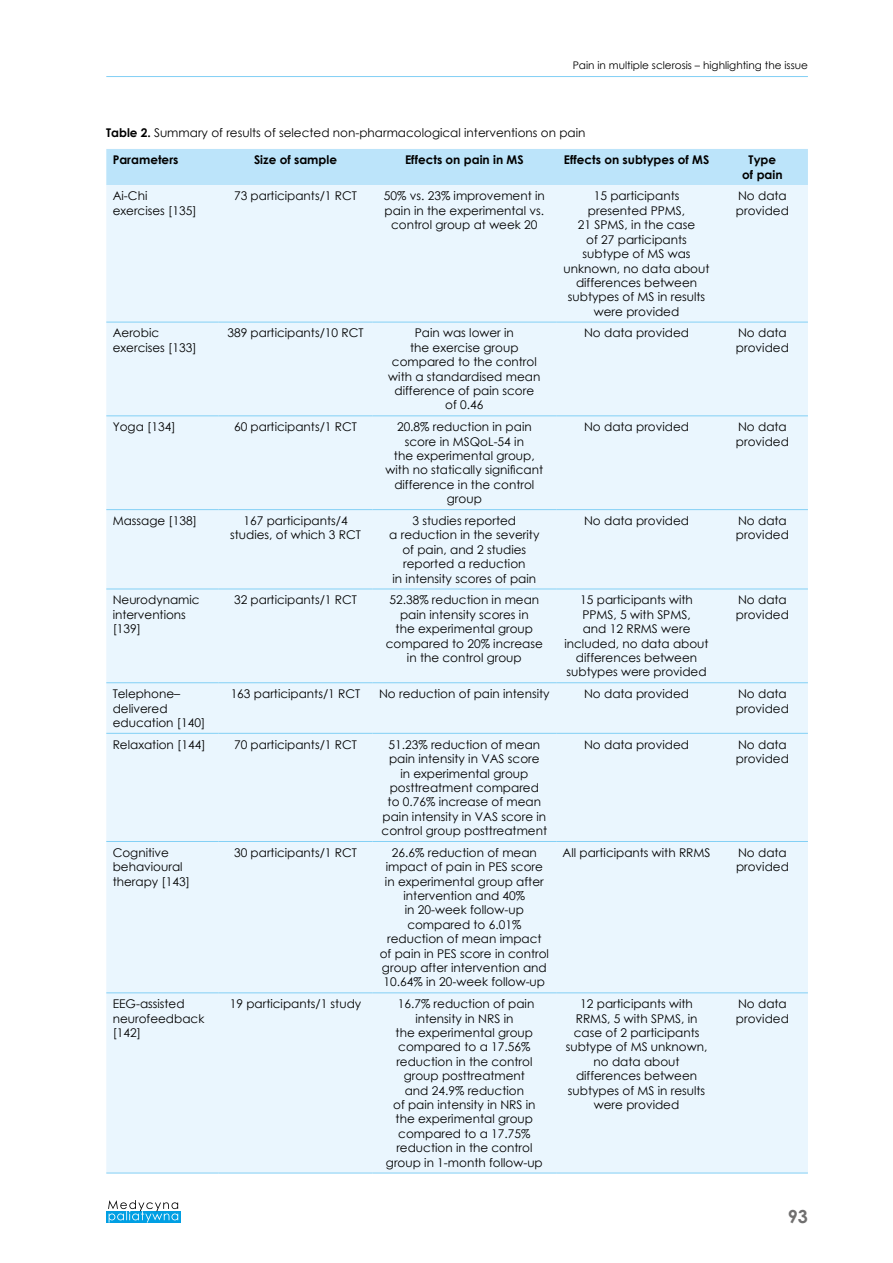
<style>
.page{position:relative;width:893px;height:1263px;background:#fff}
.page>*{position:absolute;margin:0;border:0;box-sizing:border-box;transform-origin:0 0}
.t1{font:700 18px "Century Gothic";color:#706f6f}
.t2{font:12px/14.4px "Century Gothic";color:#000}
.t3{font:700 12px/14.4px "Century Gothic";color:#000;text-align:center}
.t4{font:10.5px "Century Gothic";color:#000}
.s1{font-weight:700}
</style>
<div class="page">
<hr style="left:106px;top:76px;width:702px;height:1px;background:#83d0f5">
<svg style="left:106px;top:1211px;width:75px;height:11px"></svg>
<svg style="left:108px;top:1200px;width:70px;height:22px"></svg>
<div style="left:106px;top:149px;width:702px;height:36px;background:#bce4fa"></div>
<div style="left:106px;top:185px;width:702px;height:988px;background:#eaf6fe"></div>
<hr style="left:106px;top:322px;width:113px;height:1px;background:#83d0f5">
<hr style="left:219px;top:322px;width:153px;height:1px;background:#83d0f5">
<hr style="left:372px;top:322px;width:184px;height:1px;background:#83d0f5">
<hr style="left:556px;top:322px;width:161px;height:1px;background:#83d0f5">
<hr style="left:717px;top:322px;width:91px;height:1px;background:#83d0f5">
<hr style="left:106px;top:415px;width:113px;height:1px;background:#83d0f5">
<hr style="left:219px;top:415px;width:153px;height:1px;background:#83d0f5">
<hr style="left:372px;top:415px;width:184px;height:1px;background:#83d0f5">
<hr style="left:556px;top:415px;width:161px;height:1px;background:#83d0f5">
<hr style="left:717px;top:415px;width:91px;height:1px;background:#83d0f5">
<hr style="left:106px;top:509px;width:113px;height:1px;background:#83d0f5">
<hr style="left:219px;top:509px;width:153px;height:1px;background:#83d0f5">
<hr style="left:372px;top:509px;width:184px;height:1px;background:#83d0f5">
<hr style="left:556px;top:509px;width:161px;height:1px;background:#83d0f5">
<hr style="left:717px;top:509px;width:91px;height:1px;background:#83d0f5">
<hr style="left:106px;top:589px;width:113px;height:1px;background:#83d0f5">
<hr style="left:219px;top:589px;width:153px;height:1px;background:#83d0f5">
<hr style="left:372px;top:589px;width:184px;height:1px;background:#83d0f5">
<hr style="left:556px;top:589px;width:161px;height:1px;background:#83d0f5">
<hr style="left:717px;top:589px;width:91px;height:1px;background:#83d0f5">
<hr style="left:106px;top:682px;width:113px;height:1px;background:#83d0f5">
<hr style="left:219px;top:682px;width:153px;height:1px;background:#83d0f5">
<hr style="left:372px;top:682px;width:184px;height:1px;background:#83d0f5">
<hr style="left:556px;top:682px;width:161px;height:1px;background:#83d0f5">
<hr style="left:717px;top:682px;width:91px;height:1px;background:#83d0f5">
<hr style="left:106px;top:733px;width:113px;height:1px;background:#83d0f5">
<hr style="left:219px;top:733px;width:153px;height:1px;background:#83d0f5">
<hr style="left:372px;top:733px;width:184px;height:1px;background:#83d0f5">
<hr style="left:556px;top:733px;width:161px;height:1px;background:#83d0f5">
<hr style="left:717px;top:733px;width:91px;height:1px;background:#83d0f5">
<hr style="left:106px;top:841px;width:113px;height:1px;background:#83d0f5">
<hr style="left:219px;top:841px;width:153px;height:1px;background:#83d0f5">
<hr style="left:372px;top:841px;width:184px;height:1px;background:#83d0f5">
<hr style="left:556px;top:841px;width:161px;height:1px;background:#83d0f5">
<hr style="left:717px;top:841px;width:91px;height:1px;background:#83d0f5">
<hr style="left:106px;top:992px;width:113px;height:1px;background:#83d0f5">
<hr style="left:219px;top:992px;width:153px;height:1px;background:#83d0f5">
<hr style="left:372px;top:992px;width:184px;height:1px;background:#83d0f5">
<hr style="left:556px;top:992px;width:161px;height:1px;background:#83d0f5">
<hr style="left:717px;top:992px;width:91px;height:1px;background:#83d0f5">
<hr style="left:106px;top:1173px;width:113px;height:1px;background:#83d0f5">
<hr style="left:219px;top:1173px;width:153px;height:1px;background:#83d0f5">
<hr style="left:372px;top:1173px;width:184px;height:1px;background:#83d0f5">
<hr style="left:556px;top:1173px;width:161px;height:1px;background:#83d0f5">
<hr style="left:717px;top:1173px;width:91px;height:1px;background:#83d0f5">
<p class="t4" style="left:573px;top:58px;width:237px">Pain in multiple sclerosis – highlighting the issue</p>
<p class="t2" style="left:106px;top:125px;width:481px"><span class="s1">Table 2.</span> Summary of results of selected non-pharmacological interventions on pain</p>
<p class="t3" style="left:113px;top:152px;width:67px">Parameters</p>
<p class="t3" style="left:254px;top:152px;width:85px">Size of sample</p>
<p class="t3" style="left:405px;top:152px;width:120px">Effects on pain in MS</p>
<p class="t3" style="left:564px;top:152px;width:147px">Effects on subtypes of MS</p>
<p class="t3" style="left:742px;top:152px;width:42px">Type of pain</p>
<p class="t2" style="left:113px;top:189px;width:85px">Ai-Chi exercises [135]</p>
<p class="t2" style="left:234px;top:189px;width:125px">73 participants/1 RCT</p>
<p class="t2" style="left:384px;top:189px;width:163px;text-align:center">50% vs. 23% improvement in pain in the experimental vs. control group at week 20</p>
<p class="t2" style="left:564px;top:189px;width:147px;text-align:center">15 participants presented PPMS,<br>21 SPMS, in the case<br>of 27 participants subtype of MS was unknown, no data about differences between subtypes of MS in results were provided</p>
<p class="t2" style="left:736px;top:189px;width:54px">No data provided</p>
<p class="t2" style="left:113px;top:326px;width:85px">Aerobic exercises [133]</p>
<p class="t2" style="left:227px;top:326px;width:138px">389 participants/10 RCT</p>
<p class="t2" style="left:388px;top:326px;width:154px;text-align:center">Pain was lower in<br>the exercise group compared to the control with a standardised mean difference of pain score of 0.46</p>
<p class="t2" style="left:584px;top:326px;width:107px">No data provided</p>
<p class="t2" style="left:736px;top:326px;width:54px">No data provided</p>
<p class="t2" style="left:113px;top:419px;width:64px">Yoga [134]</p>
<p class="t2" style="left:234px;top:419px;width:125px">60 participants/1 RCT</p>
<p class="t2" style="left:386px;top:419px;width:159px;text-align:center">20.8% reduction in pain score in MSQoL-54 in<br>the experimental group, with no statically significant difference in the control group</p>
<p class="t2" style="left:584px;top:419px;width:107px">No data provided</p>
<p class="t2" style="left:736px;top:419px;width:54px">No data provided</p>
<p class="t2" style="left:113px;top:513px;width:86px">Massage [138]</p>
<p class="t2" style="left:230px;top:513px;width:132px;text-align:center">167 participants/4 studies, of which 3 RCT</p>
<p class="t2" style="left:389px;top:513px;width:152px;text-align:center">3 studies reported<br>a reduction in the severity of pain, and 2 studies reported a reduction<br>in intensity scores of pain</p>
<p class="t2" style="left:584px;top:513px;width:107px">No data provided</p>
<p class="t2" style="left:736px;top:513px;width:54px">No data provided</p>
<p class="t2" style="left:113px;top:593px;width:89px">Neurodynamic interventions [139]</p>
<p class="t2" style="left:234px;top:593px;width:125px">32 participants/1 RCT</p>
<p class="t2" style="left:386px;top:593px;width:158px;text-align:center">52.38% reduction in mean pain intensity scores in<br>the experimental group compared to 20% increase in the control group</p>
<p class="t2" style="left:564px;top:593px;width:146px;text-align:center">15 participants with<br>PPMS, 5 with SPMS,<br>and 12 RRMS were included, no data about differences between subtypes were provided</p>
<p class="t2" style="left:736px;top:593px;width:54px">No data provided</p>
<p class="t2" style="left:113px;top:686px;width:94px">Telephone– delivered education [140]</p>
<p class="t2" style="left:231px;top:686px;width:131px">163 participants/1 RCT</p>
<p class="t2" style="left:379px;top:686px;width:172px">No reduction of pain intensity</p>
<p class="t2" style="left:584px;top:686px;width:107px">No data provided</p>
<p class="t2" style="left:736px;top:686px;width:54px">No data provided</p>
<p class="t2" style="left:113px;top:737px;width:94px">Relaxation [144]</p>
<p class="t2" style="left:234px;top:737px;width:125px">70 participants/1 RCT</p>
<p class="t2" style="left:382px;top:737px;width:167px;text-align:center">51.23% reduction of mean pain intensity in VAS score<br>in experimental group posttreatment compared<br>to 0.76% increase of mean pain intensity in VAS score in control group posttreatment</p>
<p class="t2" style="left:584px;top:737px;width:107px">No data provided</p>
<p class="t2" style="left:736px;top:737px;width:54px">No data provided</p>
<p class="t2" style="left:113px;top:845px;width:79px">Cognitive behavioural therapy [143]</p>
<p class="t2" style="left:234px;top:845px;width:125px">30 participants/1 RCT</p>
<p class="t2" style="left:380px;top:845px;width:171px;text-align:center">26.6% reduction of mean impact of pain in PES score in experimental group after intervention and 40%<br>in 20-week follow-up compared to 6.01% reduction of mean impact<br>of pain in PES score in control group after intervention and<br>10.64% in 20-week follow-up</p>
<p class="t2" style="left:563px;top:845px;width:149px">All participants with RRMS</p>
<p class="t2" style="left:736px;top:845px;width:54px">No data provided</p>
<p class="t2" style="left:113px;top:996px;width:93px">EEG-assisted neurofeedback [142]</p>
<p class="t2" style="left:230px;top:996px;width:133px">19 participants/1 study</p>
<p class="t2" style="left:386px;top:996px;width:158px;text-align:center">16.7% reduction of pain intensity in NRS in<br>the experimental group compared to a 17.56% reduction in the control group posttreatment<br>and 24.9% reduction<br>of pain intensity in NRS in the experimental group compared to a 17.75% reduction in the control group in 1-month follow-up</p>
<p class="t2" style="left:566px;top:996px;width:143px;text-align:center">12 participants with<br>RRMS, 5 with SPMS, in case of 2 participants subtype of MS unknown, no data about differences between subtypes of MS in results were provided</p>
<p class="t2" style="left:736px;top:996px;width:54px">No data provided</p>
<h1 class="t1" style="left:788px;top:1202px;width:22px">93</h1>
</div>
